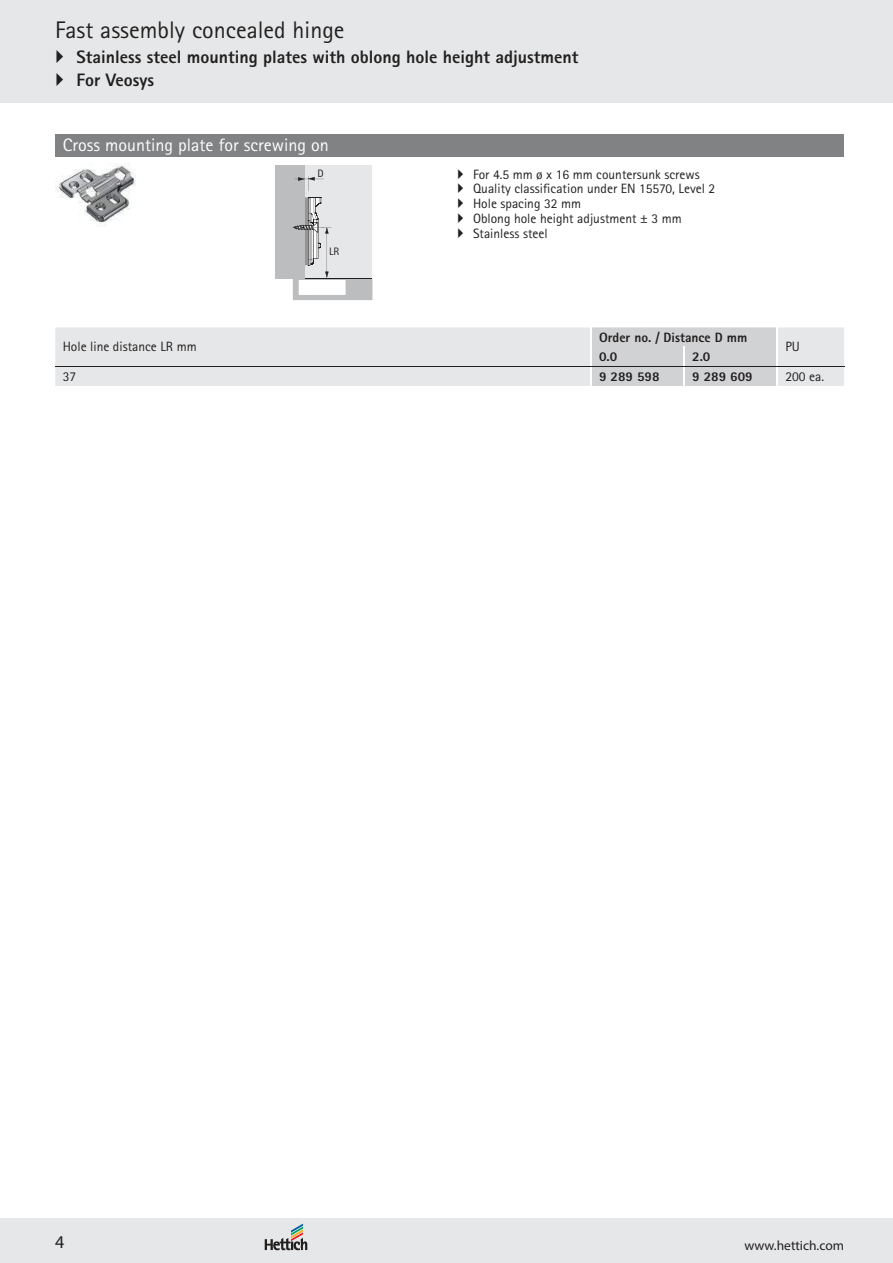
<style>
.page{position:relative;width:893px;height:1263px;background:#fff}
.page>*{position:absolute;margin:0;border:0;box-sizing:border-box;transform-origin:0 0}
.t1{font:24px "Rotis Sans Serif Pro Cyr";color:#221f1f}
.t2{font:800 18px/22.2px "Rotis Sans Serif Pro Cyr";color:#221f1f}
.t3{font:18px "Rotis Sans Serif Pro Cyr";color:#fff}
.t4{font:18px "Myriad Pro";color:#221f1f}
.t5{font:13.5px/14.9px "Rotis Sans Serif Pro Cyr";color:#221f1f}
.t6{font:800 13.5px "Rotis Sans Serif Pro Cyr";color:#221f1f}
.t7{font:13.5px "Myriad Pro";color:#221f1f}
.t8{font:10.8px "Rotis Sans Serif";color:#231f20}
</style>
<div class="page">
<div style="left:0;top:0;width:893px;height:102px;background:#e6e7e8"></div>
<div style="left:0;top:1218px;width:893px;height:45px;background:#e6e7e8"></div>
<svg style="left:265px;top:1224px;width:42px;height:26px"></svg>
<img style="left:55px;top:164px;width:81px;height:61px">
<div style="left:55px;top:134px;width:789px;height:22px;background:#808284"></div>
<div style="left:278px;top:166px;width:94px;height:112px;background:#e6e7e8"></div>
<div style="left:276px;top:233px;width:29px;height:45px;background:#bbbdbf"></div>
<div style="left:276px;top:166px;width:29px;height:70px;background:#bbbdbf"></div>
<hr style="left:327px;top:231px;width:1px;height:44px;background:#221f1f">
<svg style="left:293px;top:272px;width:79px;height:28px"></svg>
<hr style="left:298px;top:279px;width:48px;height:1px;background:#bbbdbf">
<hr style="left:294px;top:179px;width:30px;height:1px;background:#221f1f">
<svg style="left:298px;top:177px;width:17px;height:14px"></svg>
<hr style="left:305px;top:278px;width:67px;height:1px;background:#221f1f">
<svg style="left:292px;top:197px;width:40px;height:69px"></svg>
<div style="left:55px;top:327px;width:789px;height:59px;background:#e6e7e8"></div>
<div style="left:590px;top:327px;width:188px;height:59px;background:#d1d2d4"></div>
<hr style="left:55px;top:366px;width:536px;height:1px;background:#221f1f">
<hr style="left:591px;top:366px;width:93px;height:1px;background:#221f1f">
<hr style="left:684px;top:366px;width:93px;height:1px;background:#221f1f">
<hr style="left:777px;top:366px;width:67px;height:1px;background:#221f1f">
<h1 class="t1" style="left:55px;top:19px;width:291px">Fast assembly concealed hinge</h1>
<h2 class="t2" style="left:77px;top:47px;width:503px">Stainless steel mounting plates with oblong hole height adjustment<br>For Veosys</h2>
<h2 class="t3" style="left:63px;top:137px;width:268px">Cross mounting plate for screwing on</h2>
<p class="t8" style="left:318px;top:167px;width:8px">D</p>
<p class="t5" style="left:473px;top:167px;width:244px">For 4.5 mm ø x 16 mm countersunk screws<br>Quality classification under EN 15570, Level 2<br>Hole spacing 32 mm<br>Oblong hole height adjustment ± 3 mm<br>Stainless steel</p>
<p class="t5" style="left:63px;top:340px;width:135px">Hole line distance LR mm</p>
<p class="t8" style="left:329px;top:245px;width:12px">LR</p>
<p class="t6" style="left:599px;top:331px;width:150px">Order no. / Distance D mm</p>
<p class="t6" style="left:599px;top:351px;width:20px">0.0</p>
<p class="t6" style="left:692px;top:351px;width:20px">2.0</p>
<p class="t5" style="left:785px;top:340px;width:16px">PU</p>
<p class="t5" style="left:63px;top:370px;width:15px">37</p>
<p class="t6" style="left:599px;top:371px;width:62px">9 289 598</p>
<p class="t6" style="left:692px;top:371px;width:62px">9 289 609</p>
<p class="t5" style="left:785px;top:370px;width:40px">200 ea.</p>
<h2 class="t4" style="left:55px;top:1231px;width:11px">4</h2>
<p class="t7" style="left:744px;top:1238px;width:101px">www.hettich.com</p>
</div>
